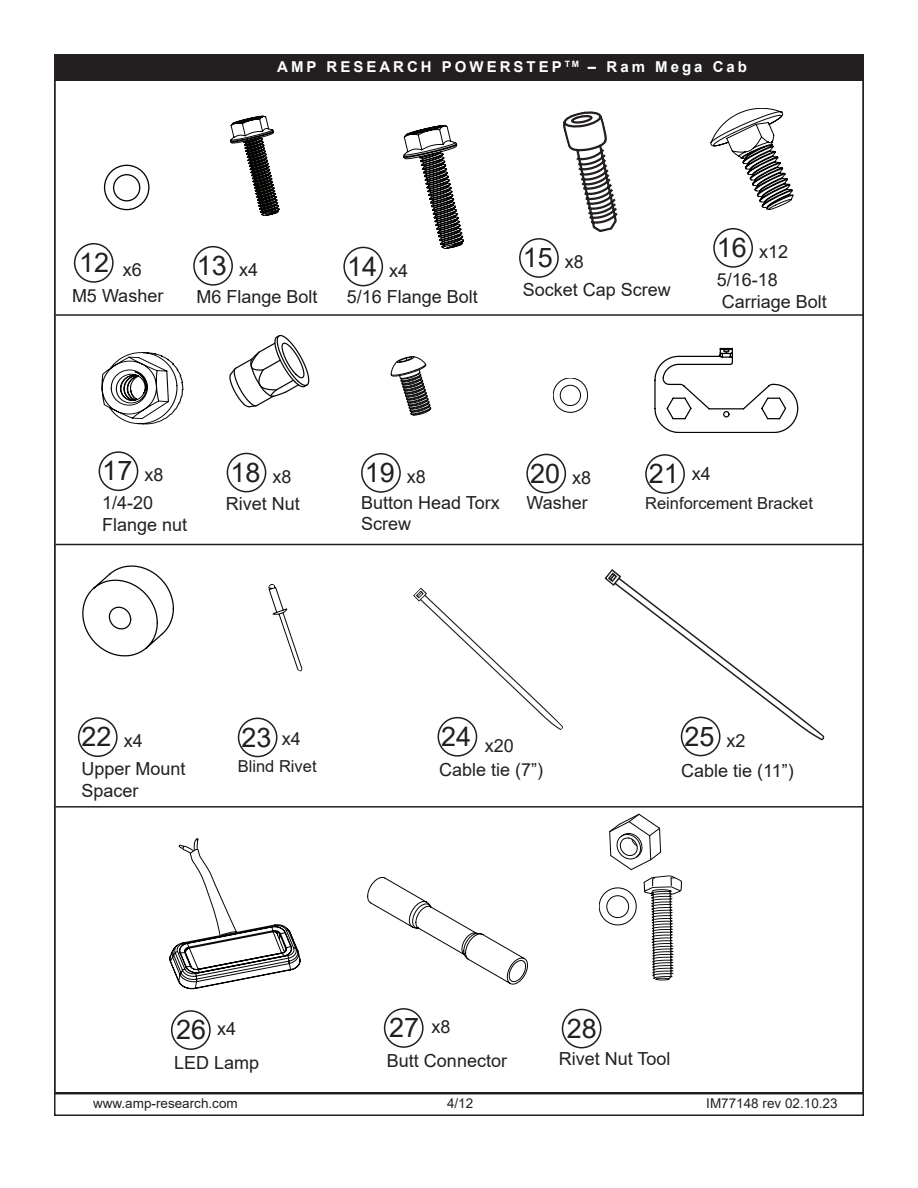
<style>
.page{position:relative;width:918px;height:1188px;background:#fff}
.page>*{position:absolute;margin:0;border:0;box-sizing:border-box;transform-origin:0 0}
.t1{font:27px "Arial";color:#231f20}
.t2{font:18px/21.6px "Arial";color:#231f20}
.t3{font:16.5px "Arial";color:#231f20}
.t4{font:700 15px "Arial";letter-spacing:.2em;color:#fff}
.t5{font:13.5px "Arial";color:#231f20}
.s1{font-size:18px}
.s2{font-size:27px}
</style>
<div class="page">
<div style="left:54px;top:55px;width:809px;height:26px;background:#231f20"></div>
<div style="left:519px;top:238px;width:40px;height:40px;border:2px solid #231f20;border-radius:50%"></div>
<div style="left:681px;top:717px;width:40px;height:39px;border:2px solid #231f20;border-radius:50%"></div>
<svg style="left:604px;top:569px;width:221px;height:172px"></svg>
<svg style="left:563px;top:111px;width:55px;height:122px"></svg>
<svg style="left:413px;top:587px;width:150px;height:152px"></svg>
<div style="left:438px;top:717px;width:39px;height:40px;border:2px solid #231f20;border-radius:50%"></div>
<div style="left:171px;top:1010px;width:40px;height:40px;border:2px solid #231f20;border-radius:50%"></div>
<svg style="left:169px;top:838px;width:131px;height:151px"></svg>
<hr style="left:56px;top:1092px;width:808px;height:2px;background:#231f20">
<div style="left:343px;top:247px;width:40px;height:39px;border:2px solid #231f20;border-radius:50%"></div>
<div style="left:74px;top:243px;width:40px;height:40px;border:2px solid #231f20;border-radius:50%"></div>
<svg style="left:104px;top:165px;width:46px;height:45px"></svg>
<div style="left:384px;top:1008px;width:40px;height:40px;border:2px solid #231f20;border-radius:50%"></div>
<svg style="left:367px;top:877px;width:161px;height:108px"></svg>
<div style="left:193px;top:246px;width:40px;height:40px;border:2px solid #231f20;border-radius:50%"></div>
<svg style="left:404px;top:125px;width:60px;height:124px"></svg>
<div style="left:78px;top:717px;width:40px;height:40px;border:2px solid #231f20;border-radius:50%"></div>
<svg style="left:82px;top:565px;width:92px;height:92px"></svg>
<div style="left:713px;top:228px;width:40px;height:40px;border:2px solid #231f20;border-radius:50%"></div>
<div style="left:99px;top:451px;width:39px;height:40px;border:2px solid #231f20;border-radius:50%"></div>
<svg style="left:230px;top:116px;width:49px;height:100px"></svg>
<svg style="left:229px;top:334px;width:81px;height:74px"></svg>
<div style="left:227px;top:453px;width:39px;height:39px;border:2px solid #231f20;border-radius:50%"></div>
<svg style="left:654px;top:347px;width:145px;height:86px"></svg>
<svg style="left:268px;top:584px;width:34px;height:88px"></svg>
<div style="left:645px;top:454px;width:40px;height:40px;border:2px solid #231f20;border-radius:50%"></div>
<div style="left:238px;top:718px;width:40px;height:39px;border:2px solid #231f20;border-radius:50%"></div>
<svg style="left:391px;top:356px;width:40px;height:60px"></svg>
<div style="left:361px;top:453px;width:40px;height:40px;border:2px solid #231f20;border-radius:50%"></div>
<div style="left:526px;top:454px;width:40px;height:39px;border:2px solid #231f20;border-radius:50%"></div>
<svg style="left:553px;top:378px;width:35px;height:35px"></svg>
<div style="left:562px;top:1009px;width:39px;height:39px;border:2px solid #231f20;border-radius:50%"></div>
<svg style="left:599px;top:813px;width:83px;height:167px"></svg>
<div style="left:54px;top:54px;width:810px;height:27px;border:2px solid #231f20"></div>
<hr style="left:56px;top:314px;width:808px;height:2px;background:#231f20">
<hr style="left:56px;top:544px;width:807px;height:1px;background:#231f20">
<hr style="left:56px;top:806px;width:807px;height:2px;background:#231f20">
<svg style="left:711px;top:108px;width:82px;height:102px"></svg>
<svg style="left:101px;top:352px;width:83px;height:73px"></svg>
<p class="t4" style="left:277px;top:56px;width:471px">AMP RESEARCH POWERSTEP <sup>TM</sup> – Ram Mega Cab</p>
<h1 class="t1" style="left:79px;top:244px;width:32px">12</h1>
<p class="t2" style="left:72px;top:285px;width:93px">M5 Washer</p>
<p class="t2" style="left:123px;top:258px;width:21px">x6</p>
<h1 class="t1" style="left:197px;top:247px;width:63px">13 <span class="s1">x4</span></h1>
<p class="t2" style="left:197px;top:285px;width:123px">M6 Flange Bolt</p>
<h1 class="t1" style="left:347px;top:248px;width:63px">14 <span class="s1">x4</span></h1>
<p class="t2" style="left:347px;top:286px;width:133px">5/16 Flange Bolt</p>
<h1 class="t1" style="left:523px;top:239px;width:63px">15 <span class="s1">x8</span></h1>
<p class="t2" style="left:523px;top:279px;width:150px">Socket Cap Screw</p>
<p class="t2" style="left:717px;top:241px;width:73px"><span class="s2">16</span> x12</p>
<p class="t2" style="left:717px;top:269px;width:112px">5/16-18<br>Carriage Bolt</p>
<h1 class="t1" style="left:102px;top:452px;width:63px">17 <span class="s1">x8</span></h1>
<h1 class="t1" style="left:230px;top:454px;width:63px">18 <span class="s1">x8</span></h1>
<p class="t2" style="left:226px;top:492px;width:76px">Rivet Nut</p>
<p class="t2" style="left:102px;top:492px;width:87px">1/4-20<br>Flange nut</p>
<h1 class="t1" style="left:365px;top:454px;width:63px">19 <span class="s1">x8</span></h1>
<p class="t2" style="left:361px;top:491px;width:140px">Button Head Torx<br>Screw</p>
<h1 class="t1" style="left:530px;top:455px;width:63px">20 <span class="s1">x8</span></h1>
<p class="t2" style="left:526px;top:492px;width:63px">Washer</p>
<h1 class="t1" style="left:649px;top:455px;width:32px">21</h1>
<p class="t3" style="left:645px;top:491px;width:169px">Reinforcement Bracket</p>
<p class="t2" style="left:692px;top:463px;width:21px">x4</p>
<h1 class="t1" style="left:82px;top:718px;width:63px">22 <span class="s1">x4</span></h1>
<p class="t2" style="left:82px;top:758px;width:106px">Upper Mount<br>Spacer</p>
<h1 class="t1" style="left:242px;top:718px;width:32px">23</h1>
<p class="t3" style="left:238px;top:755px;width:80px">Blind Rivet</p>
<p class="t2" style="left:282px;top:727px;width:21px">x4</p>
<p class="t2" style="left:441px;top:735px;width:74px"><sup>24</sup> x20</p>
<p class="t2" style="left:439px;top:758px;width:106px">Cable tie (7”)</p>
<h1 class="t1" style="left:685px;top:717px;width:63px">25 <span class="s1">x2</span></h1>
<p class="t2" style="left:681px;top:759px;width:114px">Cable tie (11”)</p>
<h1 class="t1" style="left:176px;top:1011px;width:32px">26</h1>
<p class="t2" style="left:174px;top:1052px;width:87px">LED Lamp</p>
<p class="t2" style="left:217px;top:1018px;width:21px">x4</p>
<h1 class="t1" style="left:389px;top:1009px;width:32px">27</h1>
<p class="t2" style="left:387px;top:1050px;width:122px">Butt Connector</p>
<p class="t2" style="left:432px;top:1016px;width:21px">x8</p>
<h1 class="t1" style="left:567px;top:1010px;width:32px">28</h1>
<p class="t2" style="left:559px;top:1048px;width:113px">Rivet Nut Tool</p>
<p class="t5" style="left:93px;top:1094px;width:146px">www.amp-research.com</p>
<p class="t5" style="left:447px;top:1094px;width:28px">4/12</p>
<p class="t5" style="left:706px;top:1094px;width:133px">IM77148 rev 02.10.23</p>
</div>
